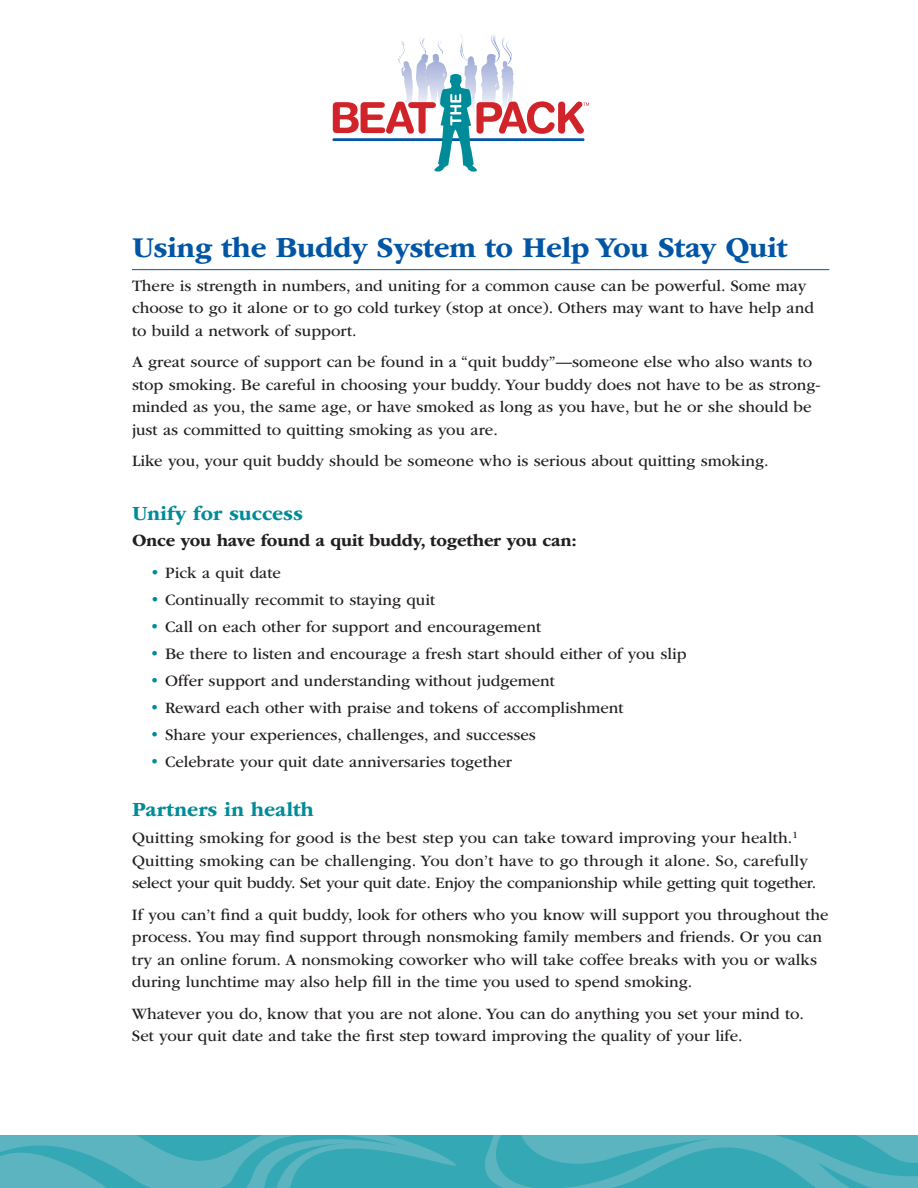
<style>
.page{position:relative;width:918px;height:1188px;background:#fff}
.page>*{position:absolute;margin:0;border:0;box-sizing:border-box;transform-origin:0 0}
.t1{font:700 30px "ITC Garamond Std";letter-spacing:-.01em;color:#0155a5}
.t2{font:700 21px "ITC Garamond Std";color:#008b98}
.t3{font:700 18px "ITC Garamond Std";letter-spacing:-.01em;color:#231f20}
.t4{font:16.5px/22.5px "ITC Garamond Std";color:#231f20}
.s1{color:#008b98}
</style>
<div class="page">
<img style="left:460px;top:35px;width:4px;height:24px">
<img style="left:464px;top:56px;width:13px;height:18px">
<img style="left:420px;top:37px;width:6px;height:17px">
<img style="left:430px;top:54px;width:14px;height:20px">
<img style="left:416px;top:54px;width:14px;height:20px">
<img style="left:438px;top:41px;width:1px;height:19px">
<img style="left:439px;top:40px;width:4px;height:20px">
<img style="left:398px;top:45px;width:7px;height:19px">
<img style="left:402px;top:61px;width:10px;height:13px">
<img style="left:502px;top:37px;width:10px;height:25px">
<img style="left:481px;top:54px;width:17px;height:20px">
<img style="left:490px;top:35px;width:10px;height:27px">
<img style="left:498px;top:61px;width:12px;height:13px">
<hr style="left:332px;top:138px;width:253px;height:3px;background:#0155a5">
<svg style="left:333px;top:74px;width:256px;height:98px"></svg>
<svg style="left:474px;top:1135px;width:444px;height:53px;background:#45adb9"></svg>
<svg style="left:0;top:1135px;width:457px;height:53px;background:#47aeb9"></svg>
<hr style="left:132px;top:269px;width:697px;height:1px;background:#0155a5">
<h1 class="t1" style="left:132px;top:238px;width:657px">Using the Buddy System to Help You Stay Quit</h1>
<p class="t4" style="left:132px;top:276px;width:683px">There is strength in numbers, and uniting for a common cause can be powerful. Some may choose to go it alone or to go cold turkey (stop at once). Others may want to have help and to build a network of support.</p>
<p class="t4" style="left:132px;top:352px;width:690px">A great source of support can be found in a “quit buddy”—someone else who also wants to stop smoking. Be careful in choosing your buddy. Your buddy does not have to be as strong&shy;minded as you, the same age, or have smoked as long as you have, but he or she should be just as committed to quitting smoking as you are.</p>
<p class="t4" style="left:132px;top:451px;width:638px">Like you, your quit buddy should be someone who is serious about quitting smoking.</p>
<p class="t2" style="left:132px;top:506px;width:173px">Unify for success</p>
<p class="t3" style="left:132px;top:534px;width:446px">Once you have found a quit buddy, together you can:</p>
<p class="t4" style="left:150px;top:563px;width:132px"><span class="s1">•</span> Pick a quit date</p>
<p class="t4" style="left:150px;top:590px;width:287px"><span class="s1">•</span> Continually recommit to staying quit</p>
<p class="t4" style="left:150px;top:617px;width:393px"><span class="s1">•</span> Call on each other for support and encouragement</p>
<p class="t4" style="left:150px;top:644px;width:538px"><span class="s1">•</span> Be there to listen and encourage a fresh start should either of you slip</p>
<p class="t4" style="left:150px;top:671px;width:406px"><span class="s1">•</span> Offer support and understanding without judgement</p>
<p class="t4" style="left:150px;top:698px;width:475px"><span class="s1">•</span> Reward each other with praise and tokens of accomplishment</p>
<p class="t4" style="left:150px;top:725px;width:387px"><span class="s1">•</span> Share your experiences, challenges, and successes</p>
<p class="t4" style="left:150px;top:752px;width:364px"><span class="s1">•</span> Celebrate your quit date anniversaries together</p>
<p class="t2" style="left:132px;top:803px;width:184px">Partners in health</p>
<p class="t4" style="left:132px;top:828px;width:686px">Quitting smoking for good is the best step you can take toward improving your health.<sup>1<br></sup>Quitting smoking can be challenging. You don’t have to go through it alone. So, carefully select your quit buddy. Set your quit date. Enjoy the companionship while getting quit together.</p>
<p class="t4" style="left:132px;top:905px;width:698px">If you can’t find a quit buddy, look for others who you know will support you throughout the process. You may find support through nonsmoking family members and friends. Or you can try an online forum. A nonsmoking coworker who will take coffee breaks with you or walks during lunchtime may also help fill in the time you used to spend smoking.</p>
<p class="t4" style="left:132px;top:1004px;width:674px">Whatever you do, know that you are not alone. You can do anything you set your mind to.<br>Set your quit date and take the first step toward improving the quality of your life.</p>
</div>
